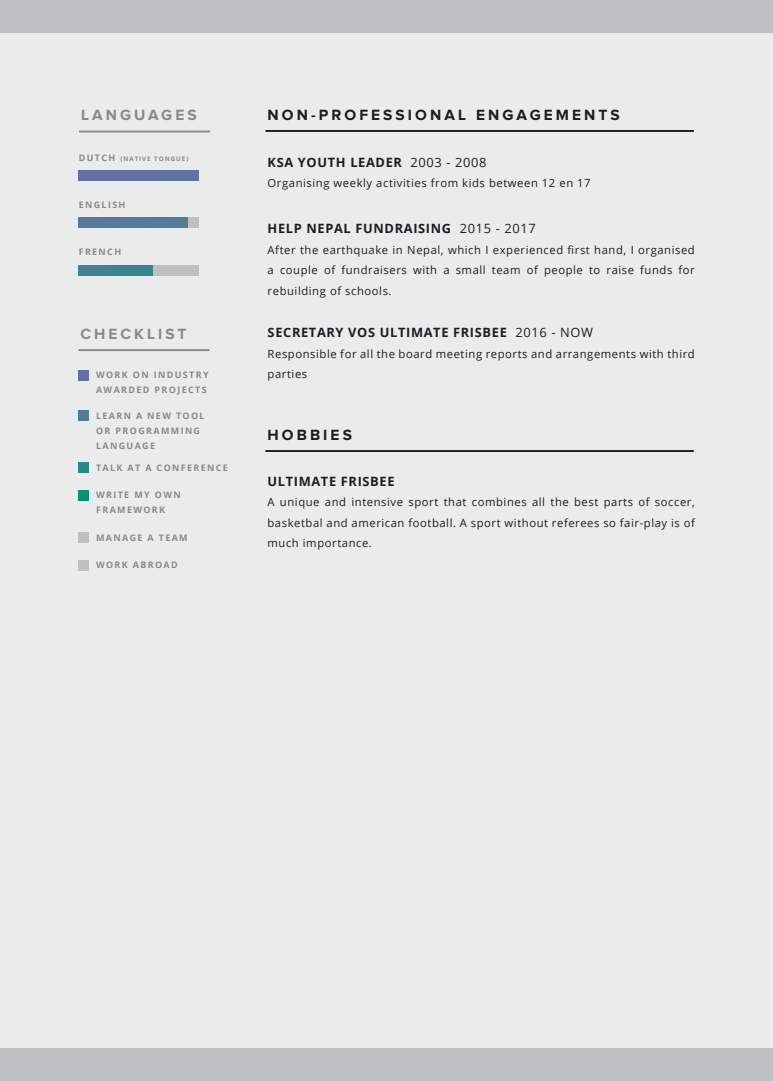
<style>
.page{position:relative;width:773px;height:1081px;background:#fff}
.page>*{position:absolute;margin:0;border:0;box-sizing:border-box;transform-origin:0 0}
.t1{font:700 15.38px "Proxima Nova";letter-spacing:.2em;color:#181e22}
.t2{font:700 15.38px "Proxima Nova";letter-spacing:.2em;color:#858a8d}
.t3{font:700 12.88px "Open Sans";letter-spacing:.05em;color:#181e22}
.t4{font:11.25px/20.5px "Open Sans";letter-spacing:.05em;color:#181e22;text-align:justify}
.t5{font:700 9px/15px "Open Sans";letter-spacing:.15em;color:#858a8d}
.t6{font:700 6.25px "Open Sans";letter-spacing:.15em;color:#858a8d}
.s1{font-size:9px}
.s2{font-weight:400}
</style>
<div class="page">
<div style="left:0;top:0;width:772px;height:1081px;background:#e9ecea"></div>
<hr style="left:78px;top:349px;width:131px;height:2px;background:#858a8d">
<div style="left:78px;top:533px;width:10px;height:10px;background:#bec0c1"></div>
<div style="left:78px;top:560px;width:10px;height:10px;background:#bec0c1"></div>
<hr style="left:265px;top:130px;width:428px;height:2px;background:#181e22">
<hr style="left:265px;top:450px;width:428px;height:2px;background:#181e22">
<div style="left:79px;top:218px;width:119px;height:10px;background:#bec0c1"></div>
<div style="left:79px;top:265px;width:119px;height:10px;background:#bec0c1"></div>
<hr style="left:79px;top:131px;width:131px;height:1px;background:#858a8d">
<div style="left:79px;top:171px;width:119px;height:10px;background:#6271a1"></div>
<div style="left:79px;top:218px;width:108px;height:10px;background:#557a99"></div>
<div style="left:79px;top:265px;width:73px;height:10px;background:#408290"></div>
<div style="left:0;top:0;width:772px;height:32px;background:#bec0c1"></div>
<div style="left:0;top:1049px;width:772px;height:32px;background:#bec0c1"></div>
<svg style="left:78px;top:490px;width:10px;height:10px"></svg>
<svg style="left:78px;top:411px;width:10px;height:10px"></svg>
<svg style="left:78px;top:463px;width:10px;height:10px"></svg>
<svg style="left:78px;top:370px;width:10px;height:10px"></svg>
<h1 class="t2" style="left:81px;top:106px;width:117px">LANGUAGES</h1>
<p class="t6" style="left:79px;top:154px;width:111px"><span class="s1">DUTCH</span> (NATIVE TONGUE)</p>
<p class="t5" style="left:79px;top:197px;width:48px">ENGLISH</p>
<p class="t5" style="left:79px;top:244px;width:44px">FRENCH</p>
<h1 class="t2" style="left:80px;top:325px;width:107px">CHECKLIST</h1>
<p class="t5" style="left:96px;top:367px;width:114px">WORK ON INDUSTRY<br>AWARDED PROJECTS</p>
<p class="t5" style="left:96px;top:408px;width:110px">LEARN A NEW TOOL<br>OR PROGRAMMING<br>LANGUAGE</p>
<p class="t5" style="left:96px;top:460px;width:133px">TALK AT A CONFERENCE</p>
<p class="t5" style="left:96px;top:487px;width:86px">WRITE MY OWN<br>FRAMEWORK</p>
<p class="t5" style="left:96px;top:530px;width:93px">MANAGE A TEAM</p>
<p class="t5" style="left:96px;top:557px;width:83px">WORK ABROAD</p>
<h1 class="t1" style="left:267px;top:106px;width:353px">NON-PROFESSIONAL ENGAGEMENTS</h1>
<p class="t3" style="left:267px;top:153px;width:220px">KSA YOUTH LEADER <span class="s2">2003 - 2008</span></p>
<p class="t4" style="left:267px;top:173px;width:324px">Organising weekly activities from kids between 12 en 17</p>
<p class="t3" style="left:267px;top:219px;width:270px">HELP NEPAL FUNDRAISING <span class="s2">2015 - 2017</span></p>
<p class="t4" style="left:267px;top:239px;width:428px">After the earthquake in Nepal, which I experienced first hand, I organised a couple of fundraisers with a small team of people to raise funds for rebuilding of schools.</p>
<p class="t3" style="left:267px;top:323px;width:327px">SECRETARY VOS ULTIMATE FRISBEE <span class="s2">2016 - NOW</span></p>
<p class="t4" style="left:267px;top:343px;width:428px">Responsible for all the board meeting reports and arrangements with third parties</p>
<h1 class="t1" style="left:267px;top:426px;width:86px">HOBBIES</h1>
<p class="t3" style="left:267px;top:472px;width:128px">ULTIMATE FRISBEE</p>
<p class="t4" style="left:267px;top:491px;width:429px">A unique and intensive sport that combines all the best parts of soccer, basketbal and american football. A sport without referees so fair-play is of much importance.</p>
</div>
